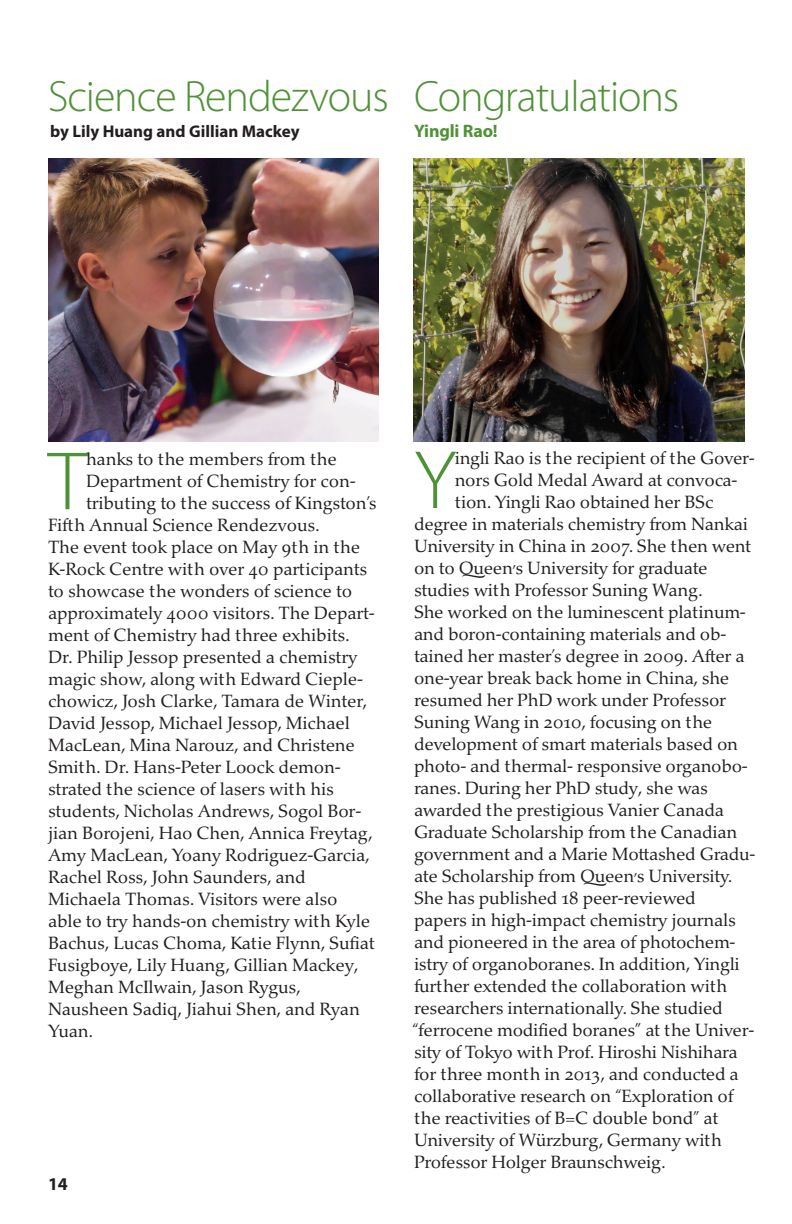
<style>
.page{position:relative;width:792px;height:1224px;background:#fff}
.page>*{position:absolute;margin:0;border:0;box-sizing:border-box;transform-origin:0 0}
.t1{font:300 83.6px "Myriad Pro";color:#4f9236}
.t2{font:300 44px "Myriad Pro";letter-spacing:-.025em;color:#4f9236}
.t3{font:18px "Palatino Nova";letter-spacing:-.015em;color:#231f20}
.t4{font:700 18px "Myriad Pro";letter-spacing:-.01em;color:#4f9236}
.t5{font:700 18px "Myriad Pro";color:#231f20}
.t6{font:700 17px "Myriad Pro";color:#231f20}
.s1{font-family:"Queens Nova"}
</style>
<div class="page">
<img style="left:414px;top:158px;width:330px;height:283px">
<img style="left:48px;top:158px;width:330px;height:283px">
<h2 class="t2" style="left:48px;top:80px;width:342px">Science Rendezvous</h2>
<p class="t6" style="left:50px;top:125px;width:251px">by Lily Huang and Gillian Mackey</p>
<h2 class="t2" style="left:414px;top:80px;width:267px">Congratulations</h2>
<p class="t4" style="left:414px;top:124px;width:85px">Yingli Rao!</p>
<h1 class="t1" style="left:48px;top:450px;width:40px">T</h1>
<p class="t3" style="left:86px;top:452px;width:252px">hanks to the members from the</p>
<p class="t3" style="left:86px;top:474px;width:271px">Department of Chemistry for con-</p>
<p class="t3" style="left:86px;top:496px;width:292px">tributing to the success of Kingston’s</p>
<p class="t3" style="left:48px;top:518px;width:273px">Fifth Annual Science Rendezvous.</p>
<p class="t3" style="left:48px;top:540px;width:314px">The event took place on May 9th in the</p>
<p class="t3" style="left:48px;top:562px;width:321px">K-Rock Centre with over 40 participants</p>
<p class="t3" style="left:48px;top:584px;width:306px">to showcase the wonders of science to</p>
<p class="t3" style="left:48px;top:606px;width:328px">approximately 4000 visitors. The Depart-</p>
<p class="t3" style="left:48px;top:628px;width:303px">ment of Chemistry had three exhibits.</p>
<p class="t3" style="left:48px;top:650px;width:311px">Dr. Philip Jessop presented a chemistry</p>
<p class="t3" style="left:48px;top:672px;width:316px">magic show, along with Edward Cieple-</p>
<p class="t3" style="left:48px;top:694px;width:321px">chowicz, Josh Clarke, Tamara de Winter,</p>
<p class="t3" style="left:48px;top:716px;width:303px">David Jessop, Michael Jessop, Michael</p>
<p class="t3" style="left:48px;top:738px;width:308px">MacLean, Mina Narouz, and Christene</p>
<p class="t3" style="left:48px;top:760px;width:294px">Smith. Dr. Hans-Peter Loock demon-</p>
<p class="t3" style="left:48px;top:782px;width:288px">strated the science of lasers with his</p>
<p class="t3" style="left:48px;top:804px;width:315px">students, Nicholas Andrews, Sogol Bor-</p>
<p class="t3" style="left:48px;top:826px;width:327px">jian Borojeni, Hao Chen, Annica Freytag,</p>
<p class="t3" style="left:48px;top:848px;width:323px">Amy MacLean, Yoany Rodriguez-Garcia,</p>
<p class="t3" style="left:48px;top:870px;width:259px">Rachel Ross, John Saunders, and</p>
<p class="t3" style="left:48px;top:892px;width:291px">Michaela Thomas. Visitors were also</p>
<p class="t3" style="left:48px;top:914px;width:324px">able to try hands-on chemistry with Kyle</p>
<p class="t3" style="left:48px;top:936px;width:328px">Bachus, Lucas Choma, Katie Flynn, Sufiat</p>
<p class="t3" style="left:48px;top:958px;width:312px">Fusigboye, Lily Huang, Gillian Mackey,</p>
<p class="t3" style="left:48px;top:980px;width:255px">Meghan McIlwain, Jason Rygus,</p>
<p class="t3" style="left:48px;top:1002px;width:313px">Nausheen Sadiq, Jiahui Shen, and Ryan</p>
<p class="t3" style="left:48px;top:1024px;width:47px">Yuan.</p>
<p class="t5" style="left:48px;top:1177px;width:21px">14</p>
<h1 class="t1" style="left:414px;top:449px;width:44px">Y</h1>
<p class="t3" style="left:455px;top:451px;width:302px">ingli Rao is the recipient of the Gover-</p>
<p class="t3" style="left:455px;top:473px;width:284px">nors Gold Medal Award at convoca-</p>
<p class="t3" style="left:455px;top:495px;width:260px">tion. Yingli Rao obtained her BSc</p>
<p class="t3" style="left:414px;top:517px;width:336px">degree in materials chemistry from Nankai</p>
<p class="t3" style="left:414px;top:539px;width:339px">University in China in 2007. She then went</p>
<p class="t3" style="left:414px;top:561px;width:295px">on to <span class="s1">Queen’s</span> University for graduate</p>
<p class="t3" style="left:414px;top:583px;width:290px">studies with Professor Suning Wang.</p>
<p class="t3" style="left:414px;top:605px;width:333px">She worked on the luminescent platinum-</p>
<p class="t3" style="left:414px;top:627px;width:314px">and boron-containing materials and ob-</p>
<p class="t3" style="left:414px;top:649px;width:332px">tained her master’s degree in 2009. After a</p>
<p class="t3" style="left:414px;top:671px;width:317px">one-year break back home in China, she</p>
<p class="t3" style="left:414px;top:693px;width:314px">resumed her PhD work under Professor</p>
<p class="t3" style="left:414px;top:715px;width:300px">Suning Wang in 2010, focusing on the</p>
<p class="t3" style="left:414px;top:737px;width:325px">development of smart materials based on</p>
<p class="t3" style="left:414px;top:759px;width:335px">photo- and thermal- responsive organobo-</p>
<p class="t3" style="left:414px;top:781px;width:296px">ranes. During her PhD study, she was</p>
<p class="t3" style="left:414px;top:803px;width:312px">awarded the prestigious Vanier Canada</p>
<p class="t3" style="left:414px;top:825px;width:325px">Graduate Scholarship from the Canadian</p>
<p class="t3" style="left:414px;top:847px;width:343px">government and a Marie Mottashed Gradu-</p>
<p class="t3" style="left:414px;top:869px;width:320px">ate Scholarship from <span class="s1">Queen’s</span> University.</p>
<p class="t3" style="left:414px;top:891px;width:283px">She has published 18 peer-reviewed</p>
<p class="t3" style="left:414px;top:913px;width:323px">papers in high-impact chemistry journals</p>
<p class="t3" style="left:414px;top:935px;width:323px">and pioneered in the area of photochem-</p>
<p class="t3" style="left:414px;top:957px;width:327px">istry of organoboranes. In addition, Yingli</p>
<p class="t3" style="left:414px;top:979px;width:315px">further extended the collaboration with</p>
<p class="t3" style="left:414px;top:1001px;width:310px">researchers internationally. She studied</p>
<p class="t3" style="left:412px;top:1023px;width:344px">“ferrocene modified boranes” at the Univer-</p>
<p class="t3" style="left:414px;top:1045px;width:325px">sity of Tokyo with Prof. Hiroshi Nishihara</p>
<p class="t3" style="left:414px;top:1067px;width:326px">for three month in 2013, and conducted a</p>
<p class="t3" style="left:414px;top:1089px;width:321px">collaborative research on “Exploration of</p>
<p class="t3" style="left:414px;top:1111px;width:306px">the reactivities of B=C double bond” at</p>
<p class="t3" style="left:414px;top:1133px;width:309px">University of Würzburg, Germany with</p>
<p class="t3" style="left:414px;top:1155px;width:253px">Professor Holger Braunschweig.</p>
</div>
